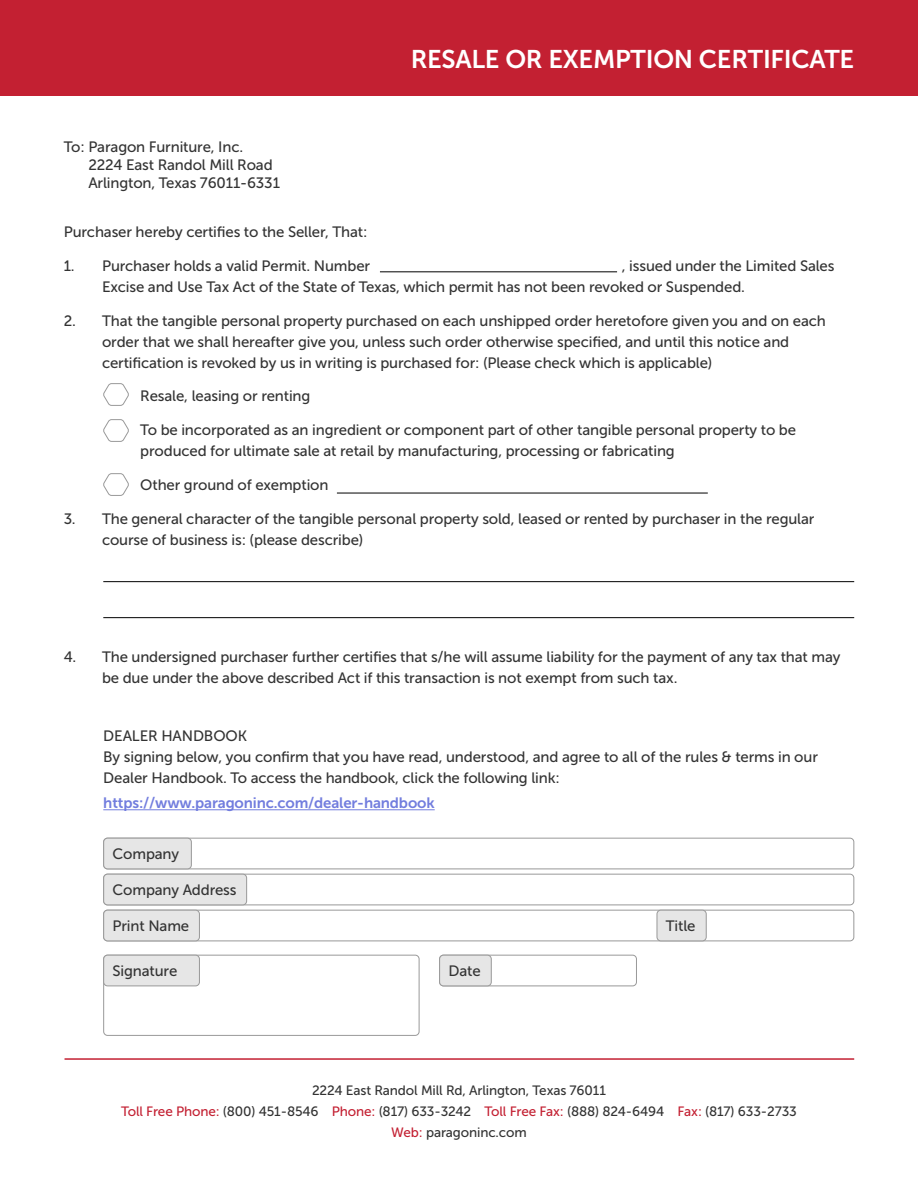
<style>
.page{position:relative;width:918px;height:1188px;background:#fff}
.page>*{position:absolute;margin:0;border:0;box-sizing:border-box;transform-origin:0 0}
.t1{font:25.5px "Museo Sans 700";letter-spacing:-.01em;color:#fff}
.t2{font:15px/21px "Museo Sans 500";letter-spacing:-.01em;color:#333}
.t3{font:15px "Museo Sans 700";letter-spacing:-.01em;color:#727dde}
.t4{font:13.5px/21px "Museo Sans 500";letter-spacing:-.01em;color:#333;text-align:center}
.s1{color:#c32032}
</style>
<div class="page">
<div style="left:0;top:0;width:918px;height:95px;background:#c32032"></div>
<div style="left:439px;top:955px;width:198px;height:31px;border:1px solid #999;border-radius:4px"></div>
<hr style="left:65px;top:1058px;width:789px;height:2px;background:#c32032">
<div style="left:103px;top:910px;width:751px;height:31px;border:1px solid #999;border-radius:4px"></div>
<div style="left:103px;top:955px;width:316px;height:81px;border:1px solid #999;border-radius:4px"></div>
<div style="left:103px;top:838px;width:751px;height:31px;border:1px solid #999;border-radius:4px"></div>
<div style="left:103px;top:874px;width:751px;height:31px;border:1px solid #999;border-radius:4px"></div>
<div style="left:104px;top:838px;width:87px;height:31px;background:#e6e6e6;border-radius:4px"></div>
<div style="left:103px;top:838px;width:89px;height:31px;border:1px solid #999;border-radius:4px"></div>
<div style="left:104px;top:874px;width:143px;height:31px;background:#e6e6e6;border-radius:4px"></div>
<div style="left:103px;top:874px;width:144px;height:31px;border:1px solid #999;border-radius:4px"></div>
<div style="left:104px;top:910px;width:95px;height:31px;background:#e6e6e6;border-radius:4px"></div>
<div style="left:103px;top:910px;width:97px;height:31px;border:1px solid #999;border-radius:4px"></div>
<div style="left:104px;top:955px;width:95px;height:31px;background:#e6e6e6;border-radius:4px"></div>
<div style="left:103px;top:955px;width:97px;height:31px;border:1px solid #999;border-radius:4px"></div>
<div style="left:657px;top:910px;width:49px;height:31px;background:#e6e6e6;border-radius:4px"></div>
<div style="left:657px;top:910px;width:50px;height:31px;border:1px solid #999;border-radius:4px"></div>
<div style="left:440px;top:955px;width:51px;height:31px;background:#e6e6e6;border-radius:4px"></div>
<div style="left:439px;top:955px;width:53px;height:31px;border:1px solid #999;border-radius:4px"></div>
<hr style="left:380px;top:271px;width:237px;height:1px;background:#000">
<hr style="left:337px;top:493px;width:371px;height:1px;background:#000">
<hr style="left:103px;top:581px;width:751px;height:1px;background:#000">
<hr style="left:103px;top:617px;width:751px;height:1px;background:#000">
<svg style="left:103px;top:383px;width:26px;height:23px"></svg>
<svg style="left:103px;top:419px;width:26px;height:23px"></svg>
<svg style="left:103px;top:473px;width:26px;height:23px"></svg>
<hr style="left:103px;top:809px;width:332px;height:1px;background:#727dde">
<p class="t2" style="left:88px;top:137px;width:193px;line-height:18px;text-indent:-25px">To: Paragon Furniture, Inc.<br>2224 East Randol Mill Road<br>Arlington, Texas 76011-6331</p>
<p class="t1" style="left:411px;top:45px;width:445px">RESALE OR EXEMPTION CERTIFICATE</p>
<p class="t2" style="left:64px;top:221px;width:305px">Purchaser hereby certifies to the Seller, That:</p>
<p class="t2" style="left:64px;top:255px;width:308px">1. Purchaser holds a valid Permit. Number</p>
<p class="t2" style="left:102px;top:255px;width:734px;text-indent:520px">, issued under the Limited Sales<br>Excise and Use Tax Act of the State of Texas, which permit has not been revoked or Suspended.</p>
<p class="t2" style="left:102px;top:310px;width:725px;text-indent:-38px">2. That the tangible personal property purchased on each unshipped order heretofore given you and on each order that we shall hereafter give you, unless such order otherwise specified, and until this notice and certification is revoked by us in writing is purchased for: (Please check which is applicable)</p>
<p class="t2" style="left:140px;top:386px;width:172px">Resale, leasing or renting</p>
<p class="t2" style="left:140px;top:419px;width:657px">To be incorporated as an ingredient or component part of other tangible personal property to be produced for ultimate sale at retail by manufacturing, processing or fabricating</p>
<p class="t2" style="left:140px;top:474px;width:190px">Other ground of exemption</p>
<p class="t2" style="left:102px;top:508px;width:714px;text-indent:-38px">3. The general character of the tangible personal property sold, leased or rented by purchaser in the regular course of business is: (please describe)</p>
<p class="t2" style="left:102px;top:647px;width:740px;text-indent:-38px">4. The undersigned purchaser further certifies that s/he will assume liability for the payment of any tax that may be due under the above described Act if this transaction is not exempt from such tax.</p>
<p class="t2" style="left:103px;top:725px;width:145px">DEALER HANDBOOK</p>
<p class="t2" style="left:103px;top:746px;width:716px">By signing below, you confirm that you have read, understood, and agree to all of the rules &amp; terms in our<br>Dealer Handbook. To access the handbook, click the following link:</p>
<p class="t3" style="left:103px;top:795px;width:333px">https://www.paragoninc.com/dealer-handbook</p>
<p class="t2" style="left:113px;top:844px;width:68px">Company</p>
<p class="t2" style="left:113px;top:880px;width:126px">Company Address</p>
<p class="t2" style="left:113px;top:916px;width:78px">Print Name</p>
<p class="t2" style="left:113px;top:961px;width:66px">Signature</p>
<p class="t2" style="left:448px;top:961px;width:34px">Date</p>
<p class="t2" style="left:666px;top:916px;width:31px">Title</p>
<p class="t4" style="left:312px;top:1080px;width:295px">2224 East Randol Mill Rd, Arlington, Texas 76011</p>
<p class="t4" style="left:121px;top:1101px;width:677px"><span class="s1">Toll Free Phone:</span> (800) 451-8546 <span class="s1">Phone:</span> (817) 633-3242 <span class="s1">Toll Free Fax:</span> (888) 824-6494 <span class="s1">Fax:</span> (817) 633-2733<br><span class="s1">Web:</span> paragoninc.com</p>
</div>
